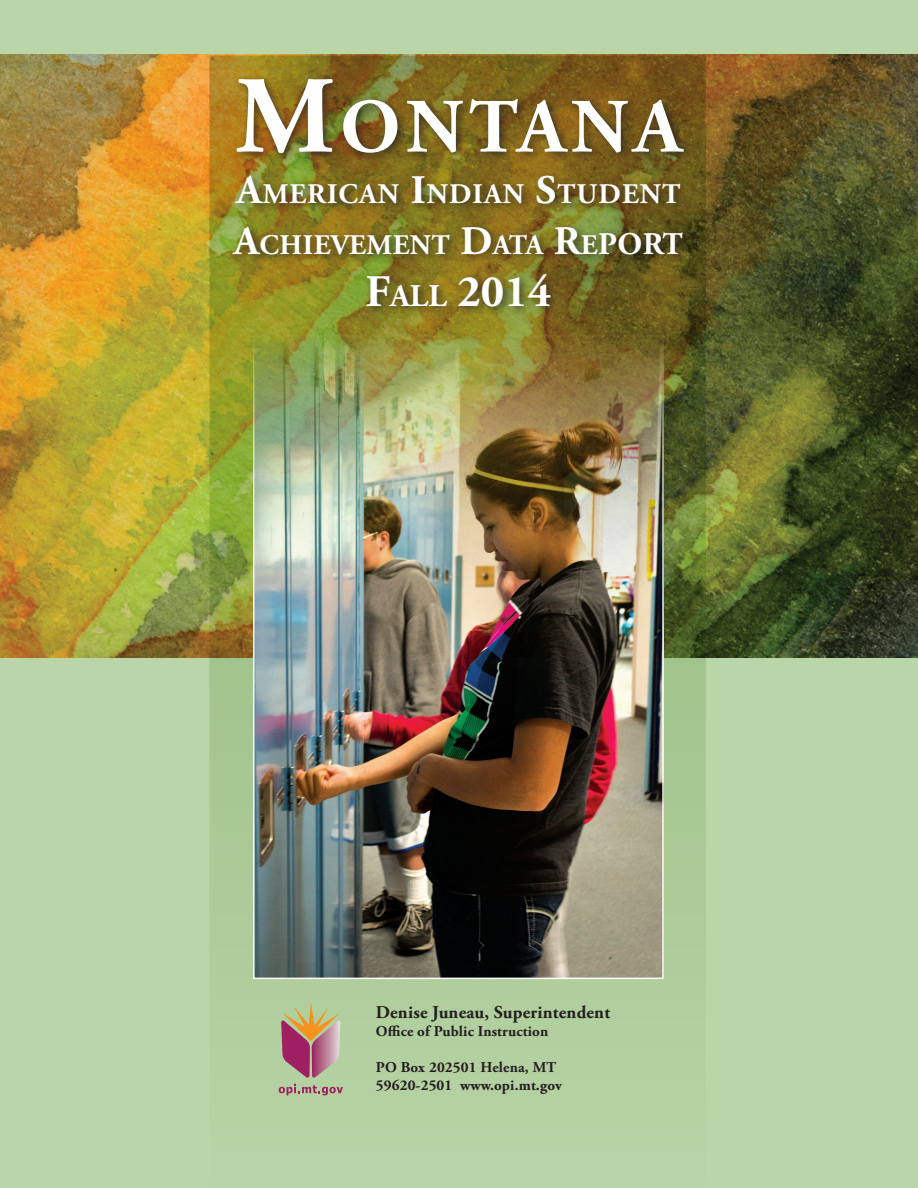
<style>
.page{position:relative;width:918px;height:1188px;background:#bad5a8}
.page>*{position:absolute;margin:0;border:0;box-sizing:border-box;transform-origin:0 0}
.t1{font:700 76.5px "Adobe Garamond Pro";letter-spacing:.07em;color:#fff}
.t2{font:700 45px "Adobe Garamond Pro";color:#fff}
.t3{font:700 28.35px/51px "Adobe Garamond Pro";letter-spacing:.035em;color:#fff}
.t4{font:700 18px "Adobe Garamond Pro";letter-spacing:.01em;color:#231f20}
.t5{font:700 15px/18px "Adobe Garamond Pro";letter-spacing:.01em;color:#231f20}
.s1{font-size:109.35px}
.s2{font-size:40.5px}
.s3{font-size:31.5px}
</style>
<div class="page">
<img style="left:0;top:54px;width:918px;height:603px">
<svg style="left:208px;top:54px;width:499px;height:1042px"></svg>
<img style="left:256px;top:338px;width:405px;height:638px">
<div style="left:253px;top:335px;width:411px;height:644px;border:2px solid #fff"></div>
<svg style="left:281px;top:1002px;width:59px;height:76px"></svg>
<svg style="left:279px;top:1084px;width:64px;height:11px"></svg>
<div style="left:229px;top:74px;width:466px;height:243px;background:#231f20;opacity:.75"></div>
<h1 class="t1" style="left:235px;top:83px;width:447px"><span class="s1">M</span>ONTANA</h1>
<h3 class="t3" style="left:234px;top:169px;width:451px"><span class="s2">A</span>MERICAN <span class="s2">I</span>NDIAN <span class="s2">S</span>TUDENT<br><span class="s2">A</span>CHIEVEMENT <span class="s2">D</span>ATA <span class="s2">R</span>E<span class="s3">PORT</span></h3>
<h2 class="t2" style="left:366px;top:266px;width:187px">F<span class="s3">ALL</span> 2014</h2>
<p class="t4" style="left:376px;top:1002px;width:236px">Denise Juneau, Superintendent</p>
<p class="t5" style="left:376px;top:1023px;width:174px">Office of Public Instruction</p>
<p class="t5" style="left:376px;top:1059px;width:187px">PO Box 202501 Helena, MT<br>59620-2501 www.opi.mt.gov</p>
</div>
